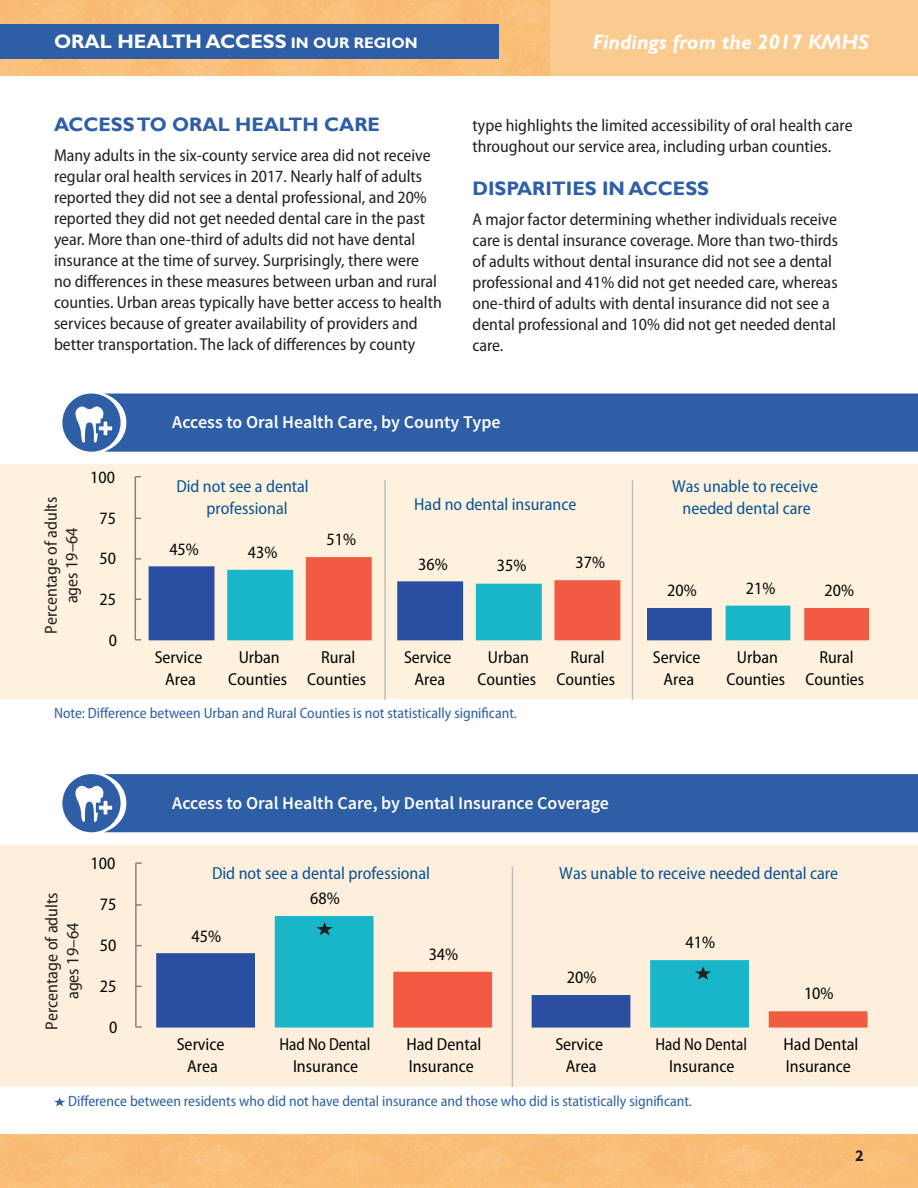
<style>
.page{position:relative;width:918px;height:1188px;background:#fff}
.page>*{position:absolute;margin:0;border:0;box-sizing:border-box;transform-origin:0 0}
.t1{font:italic 700 21px "Gill Sans Std";color:#fff}
.Body_Text{font:700 19.65px "Gill Sans Std";color:#fff}
.Head_2{font:700 19.5px "Gill Sans";color:#2e5ea6}
.t2{font:600 18px "Source Sans Pro";color:#fff}
.t3{font:semi-condensed 17.4px/21.9px "Myriad Pro";color:#040503;text-align:center}
.t4{font:semi-condensed 17.4px/22px "Myriad Pro";color:#095395;text-align:center}
.t5{font:semi-condensed 17.4px/20.9px "Myriad Pro";color:#231f20;text-align:center}
.t6{font:semi-condensed 17.4px/22px "Myriad Pro";color:#040503;text-align:center;scale:.94 1}
.Body_Text-2{font:semi-condensed 17.25px/21px "Myriad Pro";color:#231f20}
.t7{font:700 16.5px "Source Sans Pro";color:#231f20}
.t8{font:semi-condensed 15px "Myriad Pro";color:#2e5ea6}
.s1{font-size:15.3px}
</style>
<div class="page">
<div style="left:0;top:464px;width:918px;height:235px;background:#fef2df"></div>
<svg style="left:149px;top:566px;width:157px;height:74px"></svg>
<svg style="left:306px;top:557px;width:563px;height:83px"></svg>
<hr style="left:135px;top:477px;width:1px;height:163px;background:#808180">
<hr style="left:384px;top:480px;width:2px;height:219px;background:#bfbebe">
<hr style="left:632px;top:480px;width:1px;height:219px;background:#bfbebe">
<img style="left:0;top:1134px;width:918px;height:54px">
<div style="left:550px;top:0;width:368px;height:76px;background:#fbca8f"></div>
<img style="left:0;top:0;width:550px;height:76px">
<div style="left:0;top:25px;width:498px;height:34px;background:#2e5ea6"></div>
<div style="left:104px;top:394px;width:814px;height:58px;background:#2e5ea6"></div>
<div style="left:104px;top:774px;width:814px;height:58px;background:#2e5ea6"></div>
<div style="left:62px;top:394px;width:59px;height:58px;background:#2e5ea6;border-radius:50%"></div>
<div style="left:62px;top:774px;width:59px;height:58px;background:#2e5ea6;border-radius:50%"></div>
<div style="left:1px;top:845px;width:917px;height:242px;background:#feefdd"></div>
<svg style="left:275px;top:916px;width:239px;height:37px"></svg>
<hr style="left:135px;top:863px;width:2px;height:164px;background:#808180">
<svg style="left:136px;top:1026px;width:6px;height:2px"></svg>
<hr style="left:512px;top:867px;width:1px;height:220px;background:#bfbebe">
<svg style="left:156px;top:953px;width:712px;height:75px"></svg>
<svg style="left:316px;top:922px;width:17px;height:13px"></svg>
<svg style="left:54px;top:1097px;width:11px;height:9px"></svg>
<svg style="left:75px;top:406px;width:42px;height:38px"></svg>
<svg style="left:75px;top:785px;width:42px;height:38px"></svg>
<p class="Body_Text" style="left:54px;top:30px;width:365px">ORAL HEALTH ACCESS <span class="s1">IN OUR REGION</span></p>
<p class="t1" style="left:593px;top:30px;width:278px">Findings from the 2017 KMHS</p>
<p class="Head_2" style="left:54px;top:113px;width:328px">ACCESS TO ORAL HEALTH CARE</p>
<p class="Body_Text-2" style="left:54px;top:145px;width:389px">Many adults in the six-county service area did not receive regular oral health services in 2017. Nearly half of adults reported they did not see a dental professional, and 20% reported they did not get needed dental care in the past year. More than one-third of adults did not have dental insurance at the time of survey. Surprisingly, there were<br>no differences in these measures between urban and rural counties. Urban areas typically have better access to health services because of greater availability of providers and better transportation. The lack of differences by county</p>
<p class="Body_Text-2" style="left:472px;top:115px;width:382px">type highlights the limited accessibility of oral health care throughout our service area, including urban counties.</p>
<p class="Head_2" style="left:472px;top:176px;width:238px">DISPARITIES IN ACCESS</p>
<p class="Body_Text-2" style="left:472px;top:209px;width:367px">A major factor determining whether individuals receive care is dental insurance coverage. More than two-thirds of adults without dental insurance did not see a dental professional and 41% did not get needed care, whereas one-third of adults with dental insurance did not see a dental professional and 10% did not get needed dental care.</p>
<p class="t5" style="left:41px;top:634px;width:138px;rotate:-90deg">Percentage of adults ages 19–64</p>
<p class="t3" style="left:90px;top:466px;width:26px">100</p>
<p class="t3" style="left:99px;top:507px;width:18px">75</p>
<p class="t3" style="left:99px;top:548px;width:18px">50</p>
<p class="t3" style="left:99px;top:589px;width:18px">25</p>
<p class="t3" style="left:109px;top:630px;width:10px">0</p>
<p class="t2" style="left:172px;top:410px;width:330px">Access to Oral Health Care, by County Type</p>
<p class="t4" style="left:176px;top:476px;width:134px">Did not see a dental professional</p>
<p class="t4" style="left:672px;top:476px;width:147px">Was unable to receive</p>
<p class="t4" style="left:414px;top:493px;width:164px">Had no dental insurance</p>
<p class="t4" style="left:683px;top:498px;width:130px">needed dental care</p>
<p class="t3" style="left:169px;top:539px;width:31px">45%</p>
<p class="t3" style="left:155px;top:647px;width:49px">Service<br>Area</p>
<p class="t3" style="left:248px;top:542px;width:31px">43%</p>
<p class="t3" style="left:327px;top:529px;width:31px">51%</p>
<p class="t3" style="left:418px;top:553px;width:31px">36%</p>
<p class="t3" style="left:497px;top:555px;width:31px">35%</p>
<p class="t3" style="left:576px;top:552px;width:31px">37%</p>
<p class="t3" style="left:667px;top:580px;width:31px">20%</p>
<p class="t3" style="left:746px;top:578px;width:31px">21%</p>
<p class="t3" style="left:825px;top:580px;width:31px">20%</p>
<p class="t3" style="left:228px;top:647px;width:60px">Urban<br>Counties</p>
<p class="t3" style="left:307px;top:647px;width:60px">Rural<br>Counties</p>
<p class="t3" style="left:478px;top:647px;width:60px">Urban<br>Counties</p>
<p class="t3" style="left:404px;top:647px;width:49px">Service<br>Area</p>
<p class="t3" style="left:556px;top:647px;width:60px">Rural<br>Counties</p>
<p class="t3" style="left:727px;top:647px;width:60px">Urban<br>Counties</p>
<p class="t3" style="left:653px;top:647px;width:49px">Service<br>Area</p>
<p class="t3" style="left:805px;top:647px;width:60px">Rural<br>Counties</p>
<p class="t8" style="left:54px;top:705px;width:464px">Note: Difference between Urban and Rural Counties is not statistically significant.</p>
<p class="t5" style="left:42px;top:1030px;width:139px;rotate:-90deg">Percentage of adults ages 19–64</p>
<p class="t3" style="left:91px;top:853px;width:26px">100</p>
<p class="t3" style="left:100px;top:894px;width:18px">75</p>
<p class="t3" style="left:100px;top:935px;width:18px">50</p>
<p class="t3" style="left:100px;top:976px;width:18px">25</p>
<p class="t3" style="left:109px;top:1017px;width:10px">0</p>
<p class="t2" style="left:172px;top:791px;width:438px">Access to Oral Health Care, by Dental Insurance Coverage</p>
<p class="t4" style="left:212px;top:862px;width:220px">Did not see a dental professional</p>
<p class="t4" style="left:559px;top:862px;width:280px">Was unable to receive needed dental care</p>
<p class="t3" style="left:192px;top:925px;width:31px">45%</p>
<p class="t3" style="left:177px;top:1034px;width:49px">Service<br>Area</p>
<p class="t3" style="left:310px;top:888px;width:31px">68%</p>
<p class="t3" style="left:429px;top:944px;width:31px">34%</p>
<p class="t3" style="left:567px;top:967px;width:31px">20%</p>
<p class="t3" style="left:685px;top:932px;width:31px">41%</p>
<p class="t3" style="left:804px;top:983px;width:31px">10%</p>
<p class="t6" style="left:280px;top:1034px;width:98px">Had No Dental<br>Insurance</p>
<p class="t3" style="left:406px;top:1034px;width:77px;text-align:left">Had Dental<br>Insurance</p>
<p class="t3" style="left:555px;top:1034px;width:49px">Service<br>Area</p>
<p class="t6" style="left:655px;top:1034px;width:99px">Had No Dental<br>Insurance</p>
<p class="t3" style="left:783px;top:1034px;width:77px;text-align:left">Had Dental<br>Insurance</p>
<p class="t8" style="left:68px;top:1093px;width:625px">Difference between residents who did not have dental insurance and those who did is statistically significant.</p>
<p class="t7" style="left:855px;top:1145px;width:10px">2</p>
</div>
